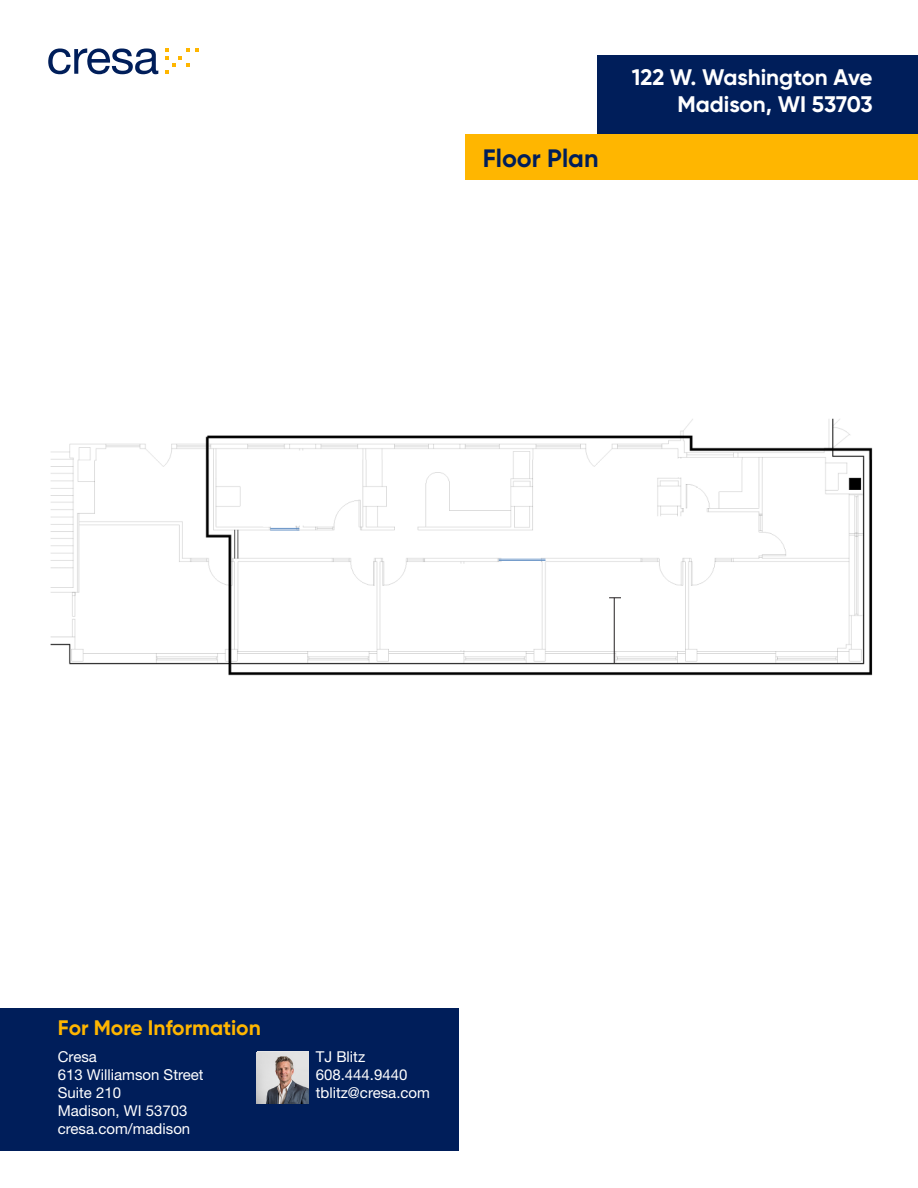
<style>
.page{position:relative;width:918px;height:1188px;background:#fff}
.page>*{position:absolute;margin:0;border:0;box-sizing:border-box;transform-origin:0 0}
.t1{font:700 25.2px "Gilroy";color:#001e5a}
.t2{font:700 22.5px "Gilroy";color:#fff}
.t3{font:700 21px "Gilroy";color:#ffb600}
.Text_White{font:15px "Helvetica Neue LT Std";color:#fff}
</style>
<div class="page">
<img style="left:50px;top:418px;width:823px;height:258px">
<svg style="left:260px;top:449px;width:55px;height:82px"></svg>
<svg style="left:448px;top:562px;width:29px;height:89px"></svg>
<svg style="left:500px;top:552px;width:42px;height:40px"></svg>
<hr style="left:499px;top:559px;width:47px;height:1px;background:#4a7ebb">
<hr style="left:499px;top:560px;width:47px;height:1px;background:#4a7ebb">
<svg style="left:646px;top:515px;width:45px;height:35px"></svg>
<svg style="left:665px;top:457px;width:32px;height:22px"></svg>
<hr style="left:614px;top:598px;width:1px;height:65px;background:#231f20">
<svg style="left:609px;top:598px;width:12px;height:1px"></svg>
<div style="left:597px;top:55px;width:321px;height:108px;background:#001e5a"></div>
<div style="left:465px;top:134px;width:453px;height:45px;background:#ffb600"></div>
<svg style="left:48px;top:48px;width:110px;height:26px"></svg>
<svg style="left:165px;top:48px;width:33px;height:26px"></svg>
<div style="left:0;top:1009px;width:459px;height:142px;background:#001e5a"></div>
<img style="left:257px;top:1052px;width:51px;height:52px">
<p class="t1" style="left:483px;top:142px;width:117px">Floor Plan</p>
<p class="t2" style="left:632px;top:64px;width:242px">122 W. Washington Ave</p>
<p class="t2" style="left:677px;top:91px;width:197px">Madison, WI 53703</p>
<p class="t3" style="left:58px;top:1015px;width:205px">For More Information</p>
<p class="Text_White" style="left:58px;top:1047px;width:41px">Cresa</p>
<p class="Text_White" style="left:58px;top:1065px;width:147px">613 Williamson Street</p>
<p class="Text_White" style="left:58px;top:1083px;width:65px">Suite 210</p>
<p class="Text_White" style="left:58px;top:1101px;width:131px">Madison, WI 53703</p>
<p class="Text_White" style="left:58px;top:1119px;width:134px">cresa.com/madison</p>
<p class="Text_White" style="left:316px;top:1047px;width:51px">TJ Blitz</p>
<p class="Text_White" style="left:316px;top:1065px;width:93px">608.444.9440</p>
<p class="Text_White" style="left:316px;top:1083px;width:116px">tblitz@cresa.com</p>
</div>
